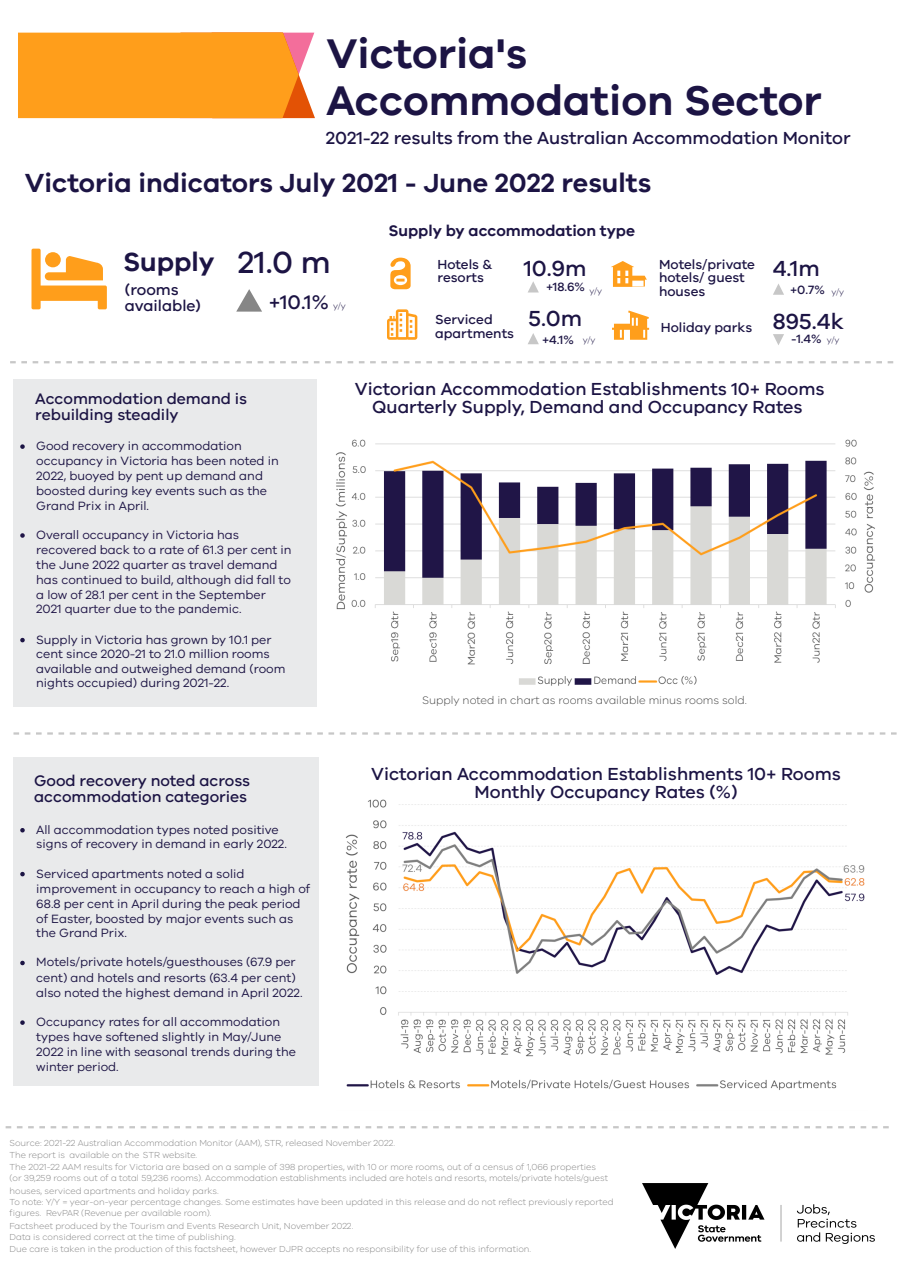
<style>
.page{position:relative;width:900px;height:1272px;background:#fff}
.page>*{position:absolute;margin:0;border:0;box-sizing:border-box;transform-origin:0 0}
.t1{font:600 42.75px/47.2px "VIC";color:#1c1444}
.t2{font:500 31.5px "VIC";color:#1c1444}
.t3{font:600 27px "VIC";color:#1c1444}
.t4{font:500 22.5px "VIC";color:#1c1444}
.t5{font:500 20.25px "VIC";color:#1c1444}
.t6{font:500 18px "VIC";color:#1c1444}
.t7{font:500 15.75px/15.8px "VIC";color:#1c1444}
.t8{font:600 15.75px "VIC";color:#1c1444}
.t9{font:500 13.5px/13.5px "VIC";color:#1c1444}
.t10{font:12.4px/14.6px "VIC";color:#1c1444}
.t11{font:12.4px/14.6px "VIC";color:#201547}
.t12{font:500 12.4px "VIC";color:#1c1444}
.t13{font:300 11.25px "VIC";color:#464646}
.t14{font:300 9px/11.2px "VIC";color:#868686}
.t15{font:300 9px "VIC";color:#1c1444}
</style>
<div class="page">
<img style="left:335px;top:439px;width:540px;height:247px">
<svg style="left:6px;top:1126px;width:883px;height:2px"></svg>
<img style="left:642px;top:1184px;width:232px;height:65px">
<div style="left:13px;top:757px;width:306px;height:329px;background:#e9eaeb"></div>
<div style="left:13px;top:379px;width:304px;height:327px;background:#e9eaeb"></div>
<svg style="left:20px;top:444px;width:5px;height:5px"></svg>
<svg style="left:20px;top:533px;width:5px;height:5px"></svg>
<svg style="left:20px;top:638px;width:5px;height:4px"></svg>
<svg style="left:20px;top:828px;width:5px;height:4px"></svg>
<svg style="left:20px;top:872px;width:5px;height:4px"></svg>
<svg style="left:20px;top:961px;width:5px;height:4px"></svg>
<svg style="left:20px;top:1020px;width:5px;height:5px"></svg>
<svg style="left:14px;top:732px;width:883px;height:3px"></svg>
<svg style="left:612px;top:310px;width:37px;height:30px"></svg>
<svg style="left:236px;top:289px;width:26px;height:23px"></svg>
<div style="left:18px;top:33px;width:263px;height:85px;background:#ff9e1b"></div>
<svg style="left:281px;top:33px;width:34px;height:85px"></svg>
<svg style="left:611px;top:261px;width:36px;height:26px"></svg>
<svg style="left:387px;top:309px;width:30px;height:31px"></svg>
<svg style="left:390px;top:258px;width:21px;height:31px"></svg>
<svg style="left:32px;top:249px;width:75px;height:60px"></svg>
<svg style="left:528px;top:281px;width:11px;height:11px"></svg>
<svg style="left:528px;top:333px;width:11px;height:11px"></svg>
<svg style="left:773px;top:284px;width:11px;height:11px"></svg>
<svg style="left:773px;top:334px;width:11px;height:11px"></svg>
<svg style="left:10px;top:361px;width:883px;height:2px"></svg>
<img style="left:345px;top:799px;width:520px;height:291px">
<p class="t1" style="left:326px;top:30px;width:497px">Victoria's<br>Accommodation Sector</p>
<p class="t6" style="left:326px;top:126px;width:526px">2021-22 results from the Australian Accommodation Monitor</p>
<p class="t3" style="left:25px;top:165px;width:628px">Victoria indicators July 2021 - June 2022 results</p>
<p class="t3" style="left:123px;top:244px;width:93px">Supply</p>
<p class="t2" style="left:238px;top:242px;width:94px">21.0 m</p>
<p class="t5" style="left:269px;top:289px;width:61px">+10.1%</p>
<p class="t7" style="left:125px;top:282px;width:78px">(rooms available)</p>
<p class="t15" style="left:333px;top:300px;width:14px">y/y</p>
<p class="t8" style="left:389px;top:220px;width:248px">Supply by accommodation type</p>
<p class="t9" style="left:437px;top:258px;width:56px">Hotels &amp; resorts</p>
<p class="t9" style="left:435px;top:313px;width:80px">Serviced apartments</p>
<p class="t9" style="left:659px;top:258px;width:97px">Motels/private hotels/ guest houses</p>
<p class="t9" style="left:661px;top:321px;width:93px">Holiday parks</p>
<p class="t4" style="left:524px;top:253px;width:64px">10.9m</p>
<p class="t4" style="left:773px;top:253px;width:49px">4.1m</p>
<p class="t4" style="left:529px;top:304px;width:55px">5.0m</p>
<p class="t4" style="left:773px;top:306px;width:73px">895.4k</p>
<p class="t12" style="left:546px;top:279px;width:40px">+18.6%</p>
<p class="t12" style="left:790px;top:281px;width:36px">+0.7%</p>
<p class="t15" style="left:590px;top:285px;width:14px">y/y</p>
<p class="t15" style="left:831px;top:286px;width:14px">y/y</p>
<p class="t12" style="left:791px;top:331px;width:32px">-1.4%</p>
<p class="t12" style="left:542px;top:332px;width:33px">+4.1%</p>
<p class="t15" style="left:583px;top:334px;width:14px">y/y</p>
<p class="t15" style="left:827px;top:334px;width:14px">y/y</p>
<p class="t7" style="left:35px;top:391px;width:213px">Accommodation demand is rebuilding steadily</p>
<p class="t10" style="left:36px;top:439px;width:244px">Good recovery in accommodation occupancy in Victoria has been noted in</p>
<p class="t10" style="left:36px;top:469px;width:232px">2022, buoyed by pent up demand and boosted during key events such as the<br>Grand Prix in April.</p>
<p class="t11" style="left:36px;top:528px;width:257px">Overall occupancy in Victoria has recovered back to a rate of 61.3 per cent in</p>
<p class="t11" style="left:36px;top:558px;width:256px">the June 2022 quarter as travel demand has continued to build, although did fall to a low of 28.1 per cent in the September 2021 quarter due to the pandemic.</p>
<p class="t10" style="left:36px;top:632px;width:251px">Supply in Victoria has grown by 10.1 per cent since 2020-21 to 21.0 million rooms available and outweighed demand (room nights occupied) during 2021-22.</p>
<p class="t6" style="left:355px;top:377px;width:471px">Victorian Accommodation Establishments 10+ Rooms</p>
<p class="t6" style="left:372px;top:395px;width:432px">Quarterly Supply, Demand and Occupancy Rates</p>
<p class="t13" style="left:422px;top:693px;width:326px">Supply noted in chart as rooms available minus rooms sold.</p>
<p class="t7" style="left:34px;top:773px;width:217px">Good recovery noted across accommodation categories</p>
<p class="t10" style="left:36px;top:822px;width:252px">All accommodation types noted positive signs of recovery in demand in early 2022.</p>
<p class="t10" style="left:36px;top:866px;width:275px;line-height:15.8px">Serviced apartments noted a solid improvement in occupancy to reach a high of</p>
<p class="t10" style="left:36px;top:897px;width:266px">68.8 per cent in April during the peak period of Easter, boosted by major events such as the Grand Prix.</p>
<p class="t10" style="left:36px;top:954px;width:261px;line-height:15.8px">Motels/private hotels/guesthouses (67.9 per cent) and hotels and resorts (63.4 per cent)</p>
<p class="t10" style="left:36px;top:985px;width:268px">also noted the highest demand in April 2022.</p>
<p class="t10" style="left:36px;top:1015px;width:247px">Occupancy rates for all accommodation types have softened slightly in May/June</p>
<p class="t10" style="left:36px;top:1045px;width:261px">2022 in line with seasonal trends during the winter period.</p>
<p class="t6" style="left:371px;top:762px;width:471px">Victorian Accommodation Establishments 10+ Rooms</p>
<p class="t6" style="left:475px;top:780px;width:264px">Monthly Occupancy Rates (%)</p>
<p class="t14" style="left:10px;top:1138px;width:387px">Source: 2021-22 Australian Accommodation Monitor (AAM), STR, released November 2022.</p>
<p class="t14" style="left:10px;top:1149px;width:189px">The report is available on the STR website.</p>
<p class="t14" style="left:10px;top:1161px;width:588px">The 2021-22 AAM results for Victoria are based on a sample of 398 properties, with 10 or more rooms, out of a census of 1,066 properties</p>
<p class="t14" style="left:10px;top:1172px;width:600px;line-height:12.4px">(or 39,259 rooms out of a total 59,236 rooms). Accommodation establishments included are hotels and resorts, motels/private hotels/guest houses, serviced apartments and holiday parks.</p>
<p class="t14" style="left:10px;top:1196px;width:605px">To note: Y/Y = year-on-year percentage changes. Some estimates have been updated in this release and do not reflect previously reported figures. RevPAR (Revenue per available room).</p>
<p class="t14" style="left:10px;top:1220px;width:345px">Factsheet produced by the Tourism and Events Research Unit, November 2022.<br>Data is considered correct at the time of publishing.</p>
<p class="t14" style="left:10px;top:1244px;width:523px">Due care is taken in the production of this factsheet, however DJPR accepts no responsibility for use of this information.</p>
</div>
